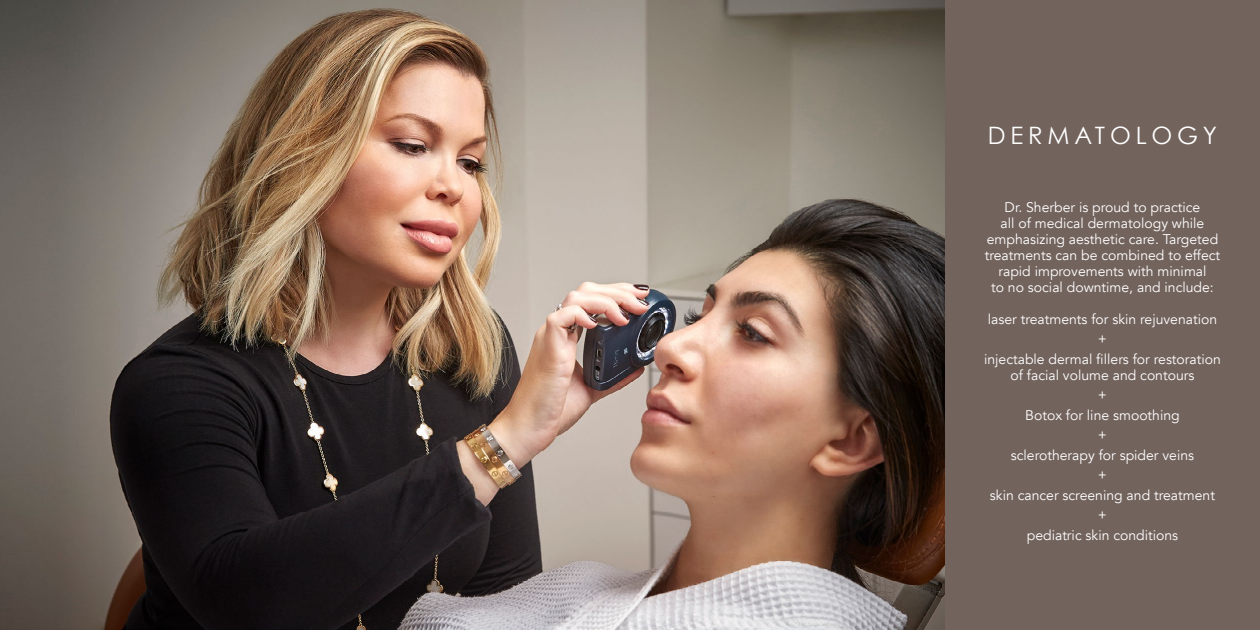
<style>
.page{position:relative;width:1260px;height:630px;background:#fff}
.page>*{position:absolute;margin:0;border:0;box-sizing:border-box;transform-origin:0 0}
.t1{font:24px "Century Gothic";letter-spacing:.2em;color:#fff}
.t2{font:14px/16px "Avenir";color:#fff;text-align:center}
.t3{font:14px "Century Gothic";color:#fff}
</style>
<div class="page">
<img style="left:0;top:0;width:945px;height:630px">
<div style="left:945px;top:0;width:315px;height:630px;background:#72635d"></div>
<h1 class="t1" style="left:988px;top:121px;width:231px">DERMATOLOGY</h1>
<p class="t2" style="left:985px;top:199px;width:237px">Dr. Sherber is proud to practice<br>all of medical dermatology while emphasizing aesthetic care. Targeted treatments can be combined to effect rapid improvements with minimal<br>to no social downtime, and include:</p>
<p class="t2" style="left:988px;top:311px;width:231px">laser treatments for skin rejuvenation</p>
<p class="t3" style="left:1098px;top:330px;width:10px">+</p>
<p class="t2" style="left:984px;top:351px;width:238px">injectable dermal fillers for restoration of facial volume and contours</p>
<p class="t3" style="left:1098px;top:386px;width:10px">+</p>
<p class="t2" style="left:1025px;top:407px;width:156px">Botox for line smoothing</p>
<p class="t3" style="left:1098px;top:426px;width:10px">+</p>
<p class="t2" style="left:1011px;top:447px;width:185px">sclerotherapy for spider veins</p>
<p class="t3" style="left:1098px;top:466px;width:10px">+</p>
<p class="t2" style="left:990px;top:488px;width:227px">skin cancer screening and treatment</p>
<p class="t3" style="left:1098px;top:506px;width:10px">+</p>
<p class="t2" style="left:1027px;top:528px;width:153px">pediatric skin conditions</p>
</div>
